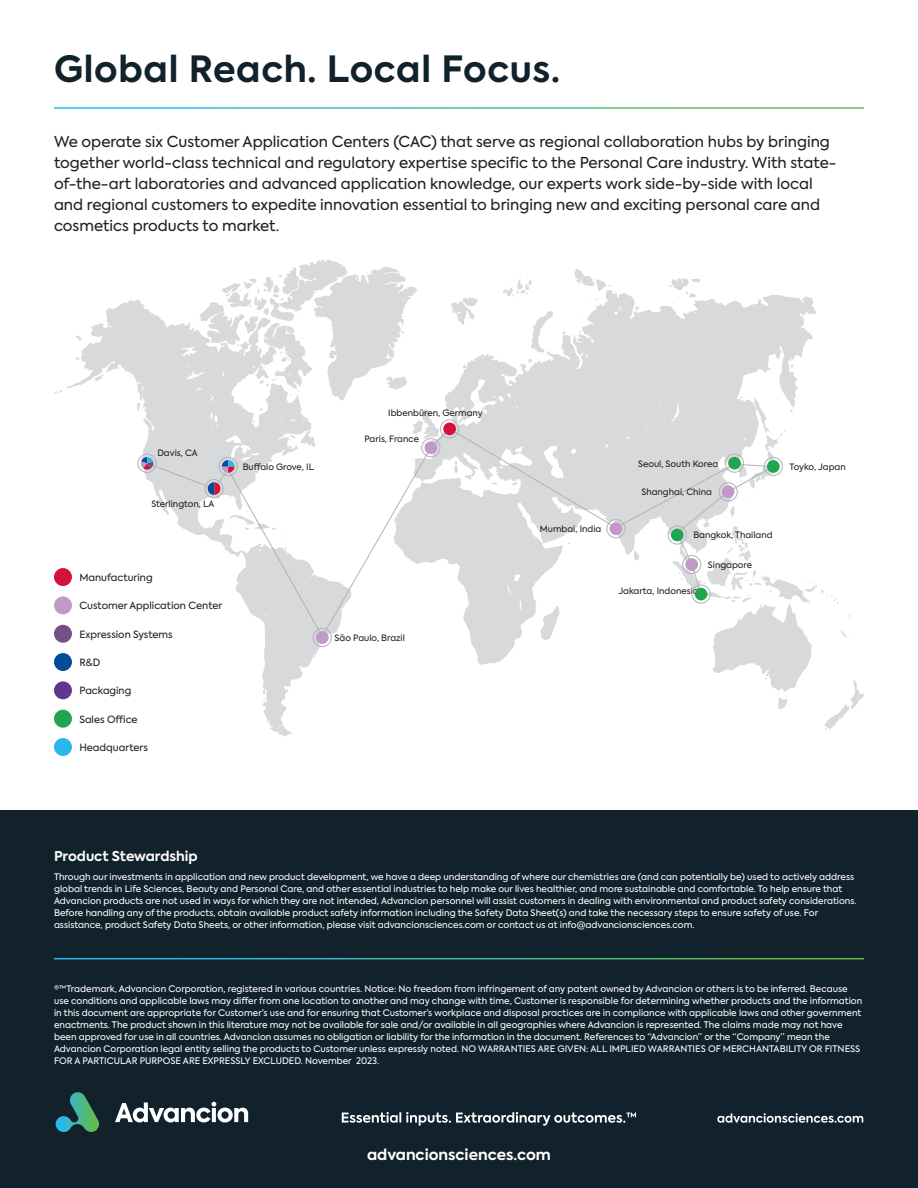
<style>
.page{position:relative;width:918px;height:1188px;background:#fff}
.page>*{position:absolute;margin:0;border:0;box-sizing:border-box;transform-origin:0 0}
.t1{font:700 36px "Axiforma";letter-spacing:.02em;color:#12222c}
.t2{font:15px/21px "Axiforma";color:#231f20}
.t3{font:700 15px "Axiforma";color:#fff}
.t4{font:700 13.5px "Axiforma";color:#fff}
.t5{font:9.9px "Axiforma";color:#231f20}
.t6{font:9px/12px "Axiforma";color:#fff}
.t7{font:8.7px "Axiforma";color:#231f20}
</style>
<div class="page">
<div style="left:0;top:810px;width:918px;height:378px;background:#12222c"></div>
<svg style="left:393px;top:292px;width:423px;height:373px;fill:#d8d9db"></svg>
<svg style="left:67px;top:299px;width:285px;height:437px"></svg>
<svg style="left:634px;top:550px;width:6px;height:10px"></svg>
<svg style="left:76px;top:335px;width:6px;height:6px"></svg>
<svg style="left:512px;top:482px;width:5px;height:3px"></svg>
<svg style="left:288px;top:430px;width:28px;height:19px"></svg>
<svg style="left:95px;top:374px;width:9px;height:8px"></svg>
<svg style="left:312px;top:655px;width:4px;height:3px"></svg>
<svg style="left:137px;top:399px;width:3px;height:13px"></svg>
<svg style="left:574px;top:269px;width:38px;height:23px"></svg>
<svg style="left:669px;top:278px;width:31px;height:20px"></svg>
<svg style="left:740px;top:430px;width:46px;height:61px"></svg>
<svg style="left:454px;top:461px;width:6px;height:12px"></svg>
<svg style="left:412px;top:408px;width:28px;height:31px"></svg>
<svg style="left:528px;top:311px;width:25px;height:52px"></svg>
<svg style="left:472px;top:356px;width:7px;height:4px"></svg>
<svg style="left:483px;top:468px;width:19px;height:16px"></svg>
<svg style="left:229px;top:505px;width:47px;height:25px"></svg>
<svg style="left:282px;top:529px;width:9px;height:21px"></svg>
<svg style="left:439px;top:470px;width:6px;height:4px"></svg>
<svg style="left:502px;top:278px;width:30px;height:19px"></svg>
<svg style="left:665px;top:497px;width:199px;height:233px"></svg>
<svg style="left:540px;top:603px;width:20px;height:37px"></svg>
<svg style="left:451px;top:295px;width:28px;height:30px"></svg>
<svg style="left:596px;top:298px;width:6px;height:5px"></svg>
<svg style="left:117px;top:367px;width:4px;height:3px"></svg>
<svg style="left:635px;top:306px;width:6px;height:6px"></svg>
<svg style="left:199px;top:260px;width:219px;height:140px"></svg>
<svg style="left:562px;top:312px;width:26px;height:23px"></svg>
<svg style="left:276px;top:732px;width:6px;height:4px"></svg>
<svg style="left:474px;top:401px;width:10px;height:14px"></svg>
<div style="left:54px;top:625px;width:18px;height:18px;background:#745086;border-radius:50%"></div>
<div style="left:54px;top:568px;width:18px;height:18px;background:#d2113d;border-radius:50%"></div>
<div style="left:54px;top:653px;width:18px;height:18px;background:#014c98;border-radius:50%"></div>
<div style="left:54px;top:681px;width:18px;height:18px;background:#61378b;border-radius:50%"></div>
<div style="left:54px;top:710px;width:18px;height:18px;background:#21a551;border-radius:50%"></div>
<div style="left:54px;top:738px;width:18px;height:18px;background:#28b8ea;border-radius:50%"></div>
<div style="left:219px;top:457px;width:19px;height:19px;border:1px solid #b2b3b7;border-radius:50%"></div>
<div style="left:138px;top:454px;width:18px;height:19px;border:1px solid #b2b3b7;border-radius:50%"></div>
<div style="left:313px;top:628px;width:19px;height:19px;border:1px solid #b2b3b7;border-radius:50%"></div>
<div style="left:205px;top:479px;width:18px;height:19px;border:1px solid #b2b3b7;border-radius:50%"></div>
<div style="left:440px;top:419px;width:19px;height:19px;border:1px solid #b2b3b7;border-radius:50%"></div>
<div style="left:316px;top:631px;width:13px;height:13px;background:#c099c6;border-radius:50%"></div>
<div style="left:421px;top:438px;width:19px;height:19px;border:1px solid #b2b3b7;border-radius:50%"></div>
<div style="left:443px;top:423px;width:13px;height:12px;background:#d2113d;border-radius:50%"></div>
<div style="left:425px;top:441px;width:12px;height:13px;background:#c099c6;border-radius:50%"></div>
<div style="left:607px;top:519px;width:18px;height:19px;border:1px solid #b2b3b7;border-radius:50%"></div>
<div style="left:692px;top:585px;width:18px;height:18px;border:1px solid #b2b3b7;border-radius:50%"></div>
<div style="left:610px;top:522px;width:12px;height:13px;background:#c099c6;border-radius:50%"></div>
<div style="left:682px;top:555px;width:19px;height:19px;border:1px solid #b2b3b7;border-radius:50%"></div>
<div style="left:668px;top:526px;width:19px;height:18px;border:1px solid #b2b3b7;border-radius:50%"></div>
<div style="left:671px;top:529px;width:13px;height:12px;background:#21a551;border-radius:50%"></div>
<div style="left:725px;top:454px;width:19px;height:19px;border:1px solid #b2b3b7;border-radius:50%"></div>
<div style="left:685px;top:558px;width:13px;height:13px;background:#c099c6;border-radius:50%"></div>
<div style="left:719px;top:482px;width:19px;height:19px;border:1px solid #b2b3b7;border-radius:50%"></div>
<div style="left:764px;top:457px;width:19px;height:19px;border:1px solid #b2b3b7;border-radius:50%"></div>
<div style="left:695px;top:588px;width:12px;height:12px;background:#21a551;border-radius:50%"></div>
<div style="left:722px;top:486px;width:12px;height:12px;background:#c099c6;border-radius:50%"></div>
<div style="left:728px;top:457px;width:13px;height:13px;background:#21a551;border-radius:50%"></div>
<div style="left:767px;top:460px;width:13px;height:13px;background:#21a551;border-radius:50%"></div>
<svg style="left:208px;top:482px;width:12px;height:17px"></svg>
<div style="left:54px;top:596px;width:18px;height:18px;background:#c099c6;border-radius:50%"></div>
<svg style="left:222px;top:460px;width:13px;height:13px"></svg>
<svg style="left:140px;top:457px;width:14px;height:13px"></svg>
<svg style="left:115px;top:1102px;width:133px;height:21px"></svg>
<svg style="left:56px;top:1092px;width:44px;height:40px"></svg>
<svg style="left:717px;top:1113px;width:146px;height:10px"></svg>
<hr style="left:54px;top:958px;width:810px;height:1px;background:#fff">
<svg style="left:342px;top:1112px;width:294px;height:14px"></svg>
<h1 class="t1" style="left:54px;top:44px;width:508px">Global Reach. Local Focus.</h1>
<p class="t2" style="left:54px;top:131px;width:784px">We operate six Customer Application Centers (CAC) that serve as regional collaboration hubs by bringing together world-class technical and regulatory expertise specific to the Personal Care industry. With state&shy;of-the-art laboratories and advanced application knowledge, our experts work side-by-side with local and regional customers to expedite innovation essential to bringing new and exciting personal care and cosmetics products to market.</p>
<p class="t7" style="left:388px;top:407px;width:96px">Ibbenbüren, Germany</p>
<p class="t7" style="left:157px;top:448px;width:42px">Davis, CA</p>
<p class="t7" style="left:151px;top:498px;width:64px">Sterlington, LA</p>
<p class="t7" style="left:243px;top:461px;width:73px">Buffalo Grove, IL</p>
<p class="t7" style="left:364px;top:433px;width:56px">Paris, France</p>
<p class="t5" style="left:79px;top:571px;width:75px">Manufacturing</p>
<p class="t5" style="left:79px;top:599px;width:145px">Customer Application Center</p>
<p class="t5" style="left:79px;top:628px;width:95px">Expression Systems</p>
<p class="t5" style="left:79px;top:656px;width:22px">R&amp;D</p>
<p class="t5" style="left:79px;top:684px;width:53px">Packaging</p>
<p class="t5" style="left:79px;top:713px;width:60px">Sales Office</p>
<p class="t5" style="left:79px;top:741px;width:70px">Headquarters</p>
<p class="t7" style="left:335px;top:632px;width:72px">São Paulo, Brazil</p>
<p class="t7" style="left:540px;top:523px;width:63px">Mumbai, India</p>
<p class="t7" style="left:638px;top:458px;width:82px">Seoul, South Korea</p>
<p class="t7" style="left:790px;top:461px;width:58px">Toyko, Japan</p>
<p class="t7" style="left:641px;top:486px;width:72px">Shanghai, China</p>
<p class="t7" style="left:693px;top:529px;width:81px">Bangkok, Thailand</p>
<p class="t7" style="left:618px;top:586px;width:82px">Jakarta, Indonesia</p>
<p class="t7" style="left:708px;top:559px;width:46px">Singapore</p>
<h3 class="t4" style="left:54px;top:847px;width:145px">Product Stewardship</h3>
<p class="t6" style="left:54px;top:871px;width:804px">Through our investments in application and new product development, we have a deep understanding of where our chemistries are (and can potentially be) used to actively address global trends in Life Sciences, Beauty and Personal Care, and other essential industries to help make our lives healthier, and more sustainable and comfortable. To help ensure that Advancion products are not used in ways for which they are not intended, Advancion personnel will assist customers in dealing with environmental and product safety considerations.<br>Before handling any of the products, obtain available product safety information including the Safety Data Sheet(s) and take the necessary steps to ensure safety of use. For assistance, product Safety Data Sheets, or other information, please visit advancionsciences.com or contact us at info@advancionsciences.com.</p>
<p class="t6" style="left:54px;top:983px;width:810px">®™Trademark, Advancion Corporation, registered in various countries. Notice: No freedom from infringement of any patent owned by Advancion or others is to be inferred. Because use conditions and applicable laws may differ from one location to another and may change with time, Customer is responsible for determining whether products and the information in this document are appropriate for Customer’s use and for ensuring that Customer’s workplace and disposal practices are in compliance with applicable laws and other government enactments. The product shown in this literature may not be available for sale and/or available in all geographies where Advancion is represented. The claims made may not have been approved for use in all countries. Advancion assumes no obligation or liability for the information in the document. References to “Advancion” or the “Company” mean the Advancion Corporation legal entity selling the products to Customer unless expressly noted. NO WARRANTIES ARE GIVEN: ALL IMPLIED WARRANTIES OF MERCHANTABILITY OR FITNESS FOR A PARTICULAR PURPOSE ARE EXPRESSLY EXCLUDED. November 2023.</p>
<h2 class="t3" style="left:367px;top:1144px;width:185px">advancionsciences.com</h2>
</div>
